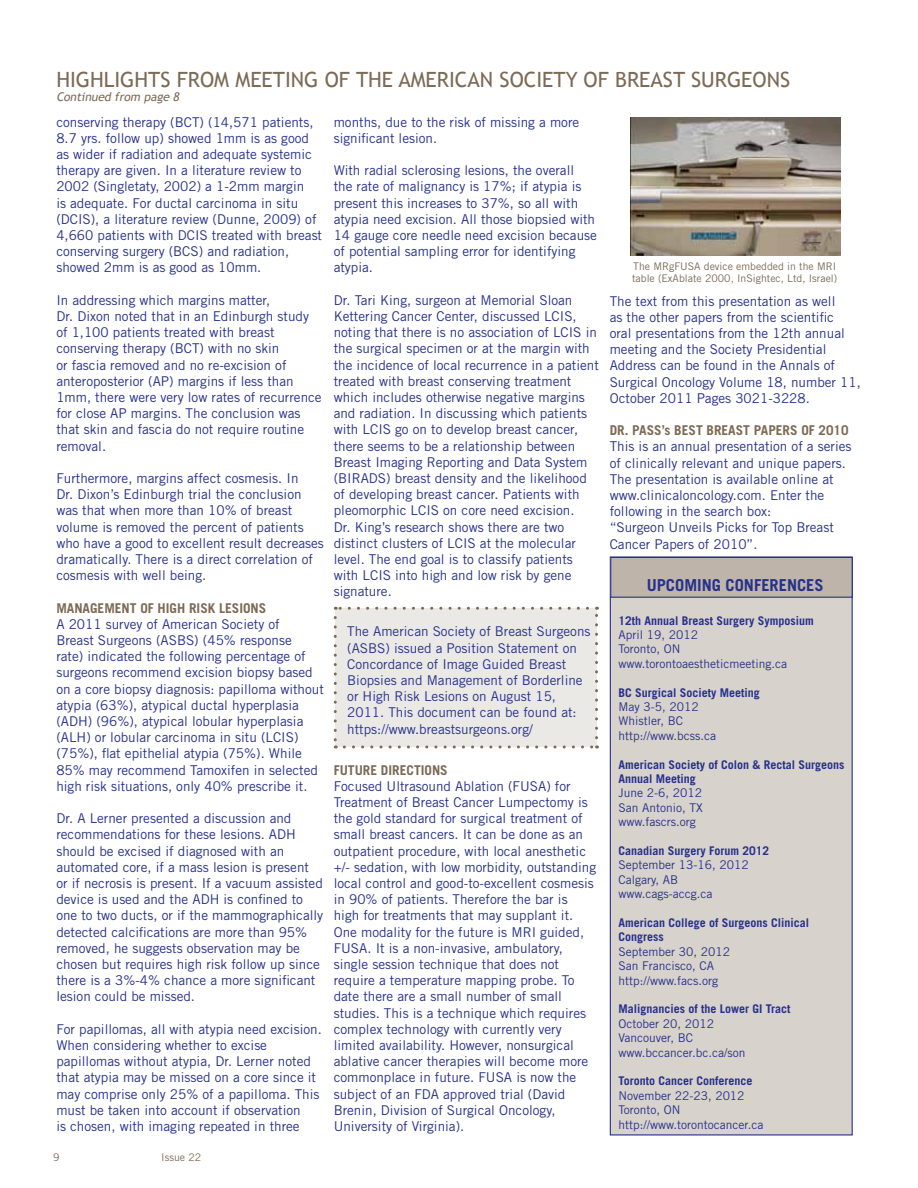
<style>
.page{position:relative;width:918px;height:1188px;background:#fff}
.page>*{position:absolute;margin:0;border:0;box-sizing:border-box;transform-origin:0 0}
.t1{font:21px "Trebuchet MS";color:#7c6a55}
.t2{font:700 16.5px "Trade Gothic";color:#27318b}
.t3{font:13.5px/16.2px "Trade Gothic";color:#27318b}
.t4{font:700 13.5px "Trade Gothic";color:#7c6a55}
.t5{font:12px/14.4px "Trade Gothic";color:#27318b}
.t6{font:700 12px/14.4px "Trade Gothic";color:#27318b}
.t7{font:italic 12px "Trebuchet MS";color:#7c6a55}
.t8{font:10.5px/12.6px "Trade Gothic";color:#7c6a55}
</style>
<div class="page">
<div style="left:335px;top:608px;width:262px;height:139px;background:#ebe9e6"></div>
<svg style="left:334px;top:618px;width:3px;height:130px"></svg>
<svg style="left:344px;top:746px;width:254px;height:2px"></svg>
<svg style="left:595px;top:607px;width:3px;height:131px"></svg>
<svg style="left:335px;top:607px;width:253px;height:3px"></svg>
<img style="left:630px;top:118px;width:211px;height:138px">
<div style="left:610px;top:557px;width:242px;height:578px;background:#d8d2cc"></div>
<div style="left:610px;top:556px;width:243px;height:580px;border:1px solid #27318b"></div>
<div style="left:611px;top:557px;width:241px;height:40px;background:#beb4aa"></div>
<div style="left:610px;top:557px;width:243px;height:41px;border:1px solid #27318b"></div>
<h1 class="t1" style="left:56px;top:67px;width:735px">HIG HLIG HTS FROM MEETI NG OF THE AMERI CAN SOCI ETY OF BREAST SURGEONS</h1>
<p class="t7" style="left:56px;top:90px;width:127px">Continued from page 8</p>
<p class="t3" style="left:56px;top:114px;width:267px">conserving therapy (BCT) (14,571 patients, 8.7 yrs. follow up) showed 1mm is as good as wider if radiation and adequate systemic therapy are given. In a literature review to 2002 (Singletaty, 2002) a 1-2mm margin<br>is adequate. For ductal carcinoma in situ (DCIS), a literature review (Dunne, 2009) of 4,660 patients with DCIS treated with breast conserving surgery (BCS) and radiation, showed 2mm is as good as 10mm.</p>
<p class="t3" style="left:56px;top:292px;width:267px">In addressing which margins matter,<br>Dr. Dixon noted that in an Edinburgh study of 1,100 patients treated with breast conserving therapy (BCT) with no skin<br>or fascia removed and no re-excision of anteroposterior (AP) margins if less than 1mm, there were very low rates of recurrence for close AP margins. The conclusion was that skin and fascia do not require routine removal.</p>
<p class="t3" style="left:56px;top:470px;width:269px">Furthermore, margins affect cosmesis. In<br>Dr. Dixon’s Edinburgh trial the conclusion was that when more than 10% of breast volume is removed the percent of patients who have a good to excellent result decreases dramatically. There is a direct correlation of cosmesis with well being.</p>
<p class="t4" style="left:56px;top:599px;width:9px">MANAGEMENT</p>
<p class="t4" style="left:140px;top:599px;width:25px">OF HIGH</p>
<p class="t4" style="left:189px;top:599px;width:79px">RISK LESIONS</p>
<p class="t3" style="left:56px;top:616px;width:269px">A 2011 survey of American Society of<br>Breast Surgeons (ASBS) (45% response<br>rate) indicated the following percentage of surgeons recommend excision biopsy based on a core biopsy diagnosis: papilloma without atypia (63%), atypical ductal hyperplasia (ADH) (96%), atypical lobular hyperplasia (ALH) or lobular carcinoma in situ (LCIS) (75%), flat epithelial atypia (75%). While 85% may recommend Tamoxifen in selected high risk situations, only 40% prescribe it.</p>
<p class="t3" style="left:56px;top:810px;width:268px">Dr. A Lerner presented a discussion and recommendations for these lesions. ADH should be excised if diagnosed with an automated core, if a mass lesion is present or if necrosis is present. If a vacuum assisted device is used and the ADH is confined to one to two ducts, or if the mammographically detected calcifications are more than 95% removed, he suggests observation may be chosen but requires high risk follow up since there is a 3%-4% chance a more significant lesion could be missed.</p>
<p class="t3" style="left:56px;top:1021px;width:267px">For papillomas, all with atypia need excision.<br>When considering whether to excise papillomas without atypia, Dr. Lerner noted that atypia may be missed on a core since it may comprise only 25% of a papilloma. This must be taken into account if observation<br>is chosen, with imaging repeated in three</p>
<p class="t3" style="left:334px;top:114px;width:247px">months, due to the risk of missing a more significant lesion.</p>
<p class="t3" style="left:334px;top:162px;width:265px">With radial sclerosing lesions, the overall<br>the rate of malignancy is 17%; if atypia is present this increases to 37%, so all with atypia need excision. All those biopsied with 14 gauge core needle need excision because of potential sampling error for identifying atypia.</p>
<p class="t3" style="left:334px;top:292px;width:267px">Dr. Tari King, surgeon at Memorial Sloan Kettering Cancer Center, discussed LCIS, noting that there is no association of LCIS in the surgical specimen or at the margin with the incidence of local recurrence in a patient treated with breast conserving treatment which includes otherwise negative margins and radiation. In discussing which patients with LCIS go on to develop breast cancer, there seems to be a relationship between Breast Imaging Reporting and Data System (BIRADS) breast density and the likelihood of developing breast cancer. Patients with pleomorphic LCIS on core need excision.<br>Dr. King’s research shows there are two distinct clusters of LCIS at the molecular level. The end goal is to classify patients with LCIS into high and low risk by gene signature.</p>
<p class="t8" style="left:632px;top:260px;width:207px">The MRgFUSA device embedded in the MRI table (ExAblate 2000, InSightec, Ltd, Israel)</p>
<p class="t3" style="left:610px;top:293px;width:253px">The text from this presentation as well<br>as the other papers from the scientific<br>oral presentations from the 12th annual meeting and the Society Presidential Address can be found in the Annals of Surgical Oncology Volume 18, number 11, October 2011 Pages 3021-3228.</p>
<p class="t4" style="left:610px;top:422px;width:240px">DR. PASS’s BEST BREAST PAPERS OF 2010</p>
<p class="t3" style="left:610px;top:438px;width:243px">This is an annual presentation of a series of clinically relevant and unique papers.<br>The presentation is available online at www.clinicaloncology.com. Enter the following in the search box:<br>“Surgeon Unveils Picks for Top Breast Cancer Papers of 2010”.</p>
<p class="t2" style="left:647px;top:575px;width:48px">UPCOMING</p>
<p class="t2" style="left:726px;top:575px;width:28px">CONFERENCE</p>
<p class="t2" style="left:815px;top:575px;width:11px">S</p>
<p class="t6" style="left:618px;top:613px;width:197px">12th Annual Breast Surgery Symposium</p>
<p class="t5" style="left:618px;top:627px;width:170px">April 19, 2012<br>Toronto, ON www.torontoaestheticmeeting.ca</p>
<p class="t6" style="left:618px;top:685px;width:143px">BC Surgical Society Meeting</p>
<p class="t5" style="left:618px;top:699px;width:99px">May 3-5, 2012<br>Whistler, BC http://www.bcss.ca</p>
<p class="t6" style="left:618px;top:757px;width:228px">American Society of Colon &amp; Rectal Surgeons<br>Annual Meeting</p>
<p class="t5" style="left:618px;top:786px;width:86px;text-align:justify">June 2-6, 2012<br>San Antonio, TX www.fascrs.org</p>
<p class="t6" style="left:618px;top:843px;width:152px">Canadian Surgery Forum 2012</p>
<p class="t5" style="left:618px;top:858px;width:132px">September 13-16, 2012<br>Calgary, AB www.cags-accg.ca</p>
<p class="t6" style="left:618px;top:915px;width:192px">American College of Surgeons Clinical<br>Congress</p>
<p class="t5" style="left:618px;top:944px;width:113px">September 30, 2012<br>San Francisco, CA http://www.facs.org</p>
<p class="t6" style="left:618px;top:1002px;width:174px">Malignancies of the Lower GI Tract</p>
<p class="t5" style="left:618px;top:1016px;width:129px">October 20, 2012<br>Vancouver, BC www.bccancer.bc.ca/son</p>
<p class="t6" style="left:618px;top:1074px;width:136px">Toronto Cancer Conference</p>
<p class="t5" style="left:618px;top:1088px;width:147px">November 22-23, 2012<br>Toronto, ON http://www.torontocancer.ca</p>
<p class="t3" style="left:347px;top:623px;width:245px">The American Society of Breast Surgeons (ASBS) issued a Position Statement on Concordance of Image Guided Breast Biopsies and Management of Borderline or High Risk Lesions on August 15, 2011. This document can be found at: https://www.breastsurgeons.org/</p>
<p class="t4" style="left:334px;top:761px;width:8px">FUTURE</p>
<p class="t4" style="left:381px;top:761px;width:15px">DIRECTI</p>
<p class="t4" style="left:425px;top:761px;width:25px">ONS</p>
<p class="t3" style="left:334px;top:778px;width:264px">Focused Ultrasound Ablation (FUSA) for Treatment of Breast Cancer Lumpectomy is the gold standard for surgical treatment of small breast cancers. It can be done as an outpatient procedure, with local anesthetic +/- sedation, with low morbidity, outstanding local control and good-to-excellent cosmesis in 90% of patients. Therefore the bar is high for treatments that may supplant it.<br>One modality for the future is MRI guided, FUSA. It is a non-invasive, ambulatory, single session technique that does not require a temperature mapping probe. To date there are a small number of small studies. This is a technique which requires complex technology with currently very limited availability. However, nonsurgical ablative cancer therapies will become more commonplace in future. FUSA is now the subject of an FDA approved trial (David Brenin, Division of Surgical Oncology, University of Virginia).</p>
<p class="t8" style="left:53px;top:1151px;width:8px">9</p>
<p class="t8" style="left:161px;top:1151px;width:41px">Issue 22</p>
</div>
